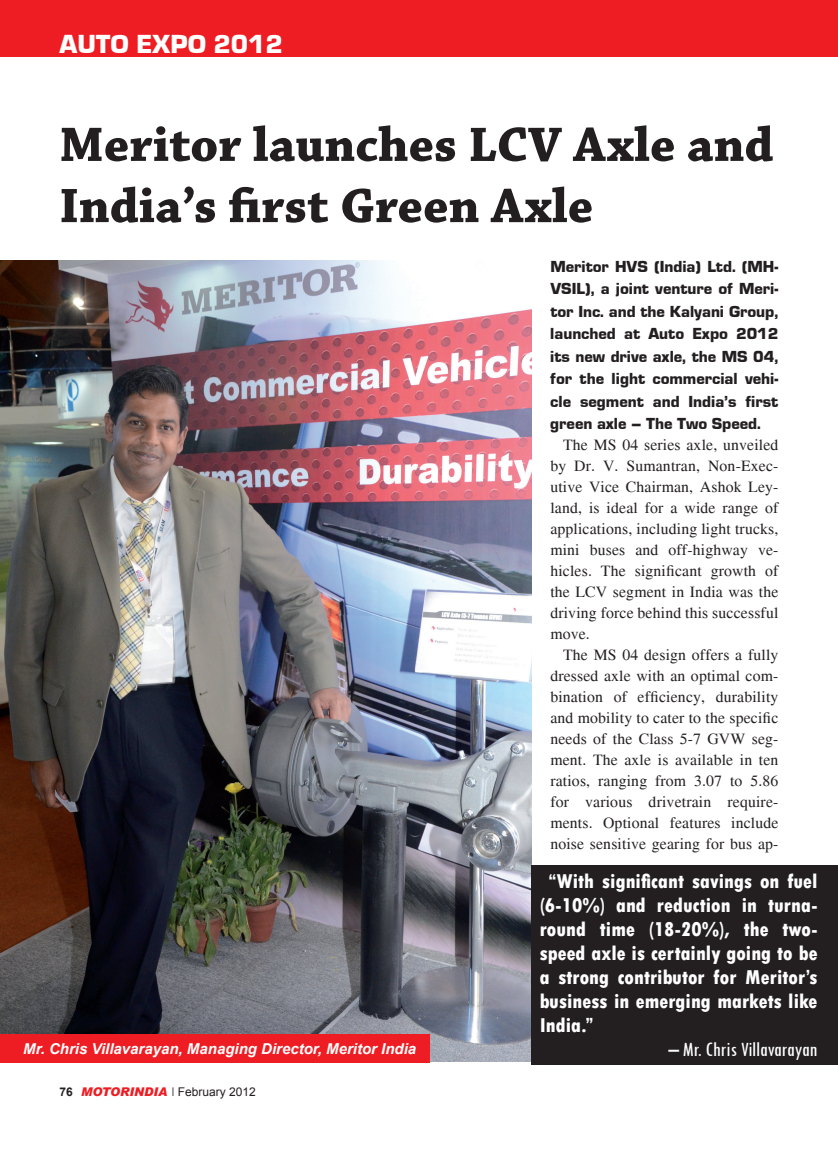
<style>
.page{position:relative;width:838px;height:1161px;background:#fff}
.page>*{position:absolute;margin:0;border:0;box-sizing:border-box;transform-origin:0 0}
.t1{font:700 51px/61.2px "Chaparral Pro";color:#231f20}
.t2{font:900 27px "Eurostile";color:#fff}
.t3{font:800 condensed 21px/24px "Tw Cen";color:#fff;text-align:justify}
.t4{font:condensed 21px "Tw Cen";color:#fff}
.t5{font:900 16.5px/22.5px "Eurostile";color:#231f20;text-align:justify}
.t6{font:15.75px/21px "Times";letter-spacing:.01em;color:#231f20;text-align:justify}
.t7{font:italic 700 15px "Arial";color:#fff}
.t8{font:12px "Arial";color:#231f20}
.s1{font-weight:700}
.s2{font-weight:900;font-style:italic;color:#ee1d23}
.s3{color:#57585a}
</style>
<div class="page">
<div style="left:0;top:0;width:838px;height:56px;background:#ee1d23"></div>
<img style="left:0;top:261px;width:531px;height:800px">
<div style="left:0;top:1034px;width:429px;height:28px;background:#ee1d23"></div>
<div style="left:531px;top:864px;width:307px;height:200px;background:#231f20"></div>
<h2 class="t2" style="left:60px;top:30px;width:225px">auto expo 2012</h2>
<h1 class="t1" style="left:59px;top:116px;width:715px">Meritor launches LCV Axle and<br>India’s first Green Axle</h1>
<p class="t7" style="left:23px;top:1039px;width:394px">Mr. Chris Villavarayan, Managing Director, Meritor India</p>
<p class="t8" style="left:60px;top:1084px;width:198px"><span class="s1">76</span> <span class="s2">MOTORINDIA</span> <span class="s3">l</span> February 2012</p>
<p class="t5" style="left:550px;top:255px;width:77px">Meritor HVS</p>
<p class="t5" style="left:654px;top:255px;width:126px">(India) Ltd. (MH-</p>
<p class="t5" style="left:550px;top:278px;width:10px">VSIL</p>
<p class="t5" style="left:550px;top:278px;width:230px;text-indent:35px">), a joint venture of Meri&shy;tor Inc. and the Kalyani Group, launched at Auto Expo 2012 its new drive axle, the MS 04, for the light commercial vehi&shy;cle segment and India’s first green axle – The Two Speed.</p>
<p class="t6" style="left:550px;top:435px;width:230px;text-indent:13px">The MS 04 series axle, unveiled by Dr. V. Sumantran, Non-Exec&shy;utive Vice Chairman, Ashok Ley&shy;land, is ideal for a wide range of applications, including light trucks, mini buses and off-highway ve&shy;hicles. The significant growth of the LCV segment in India was the driving force behind this successful move.</p>
<p class="t6" style="left:550px;top:645px;width:230px;text-indent:13px">The MS 04 design offers a fully dressed axle with an optimal com&shy;bination of efficiency, durability and mobility to cater to the specific needs of the Class 5-7 GVW seg&shy;ment. The axle is available in ten ratios, ranging from 3.07 to 5.86 for various drivetrain require&shy;ments. Optional features include noise sensitive gearing for bus ap-</p>
<h3 class="t3" style="left:539px;top:869px;width:279px;text-indent:8px">“With significant savings on fuel (6-10%) and reduction in turna&shy;round time (18-20%), the two&shy;speed axle is certainly going to be a strong contributor for Meritor’s business in emerging markets like India.”</h3>
<h3 class="t4" style="left:668px;top:1036px;width:150px">– Mr. Chris Villavarayan</h3>
</div>
